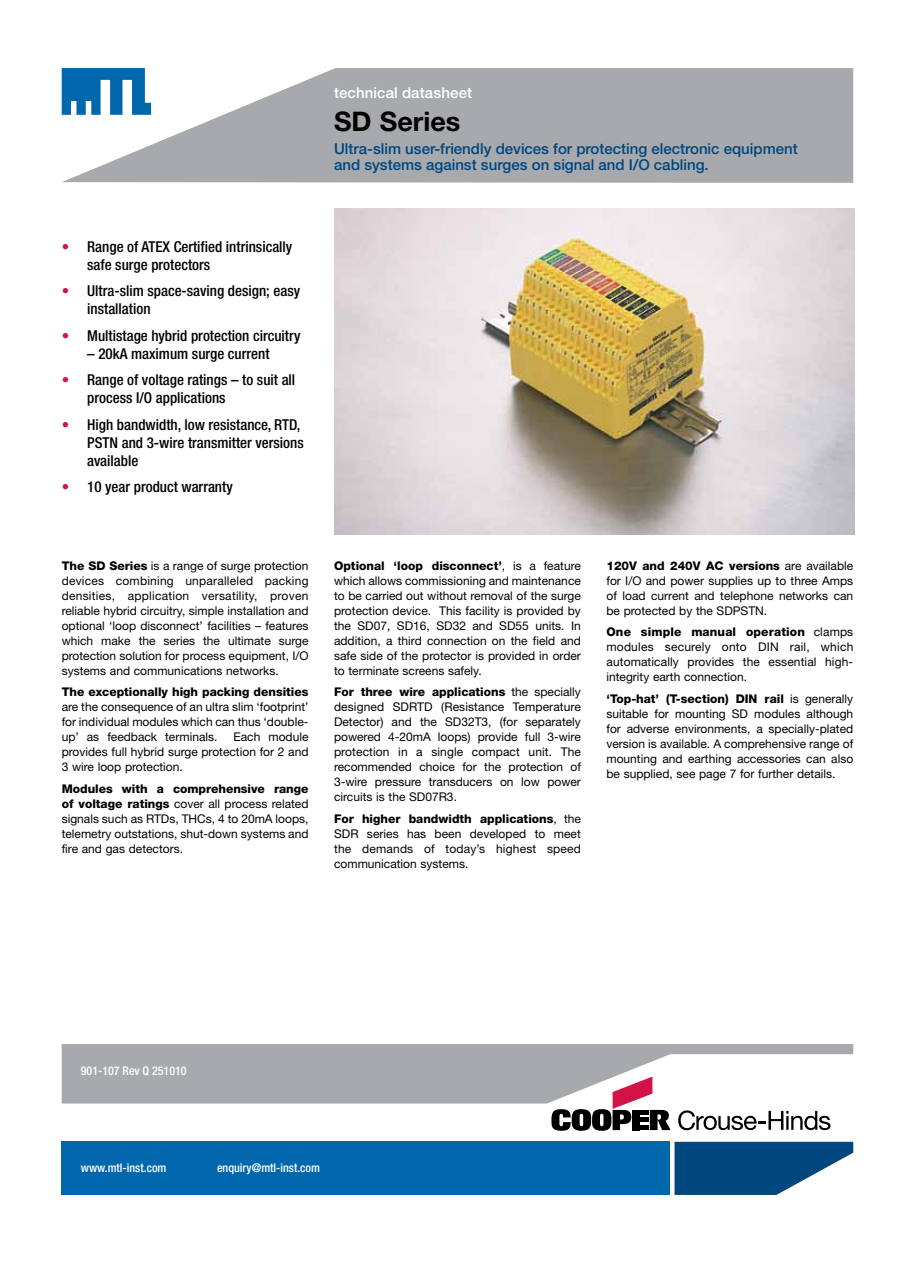
<style>
.page{position:relative;width:915px;height:1263px;background:#fff}
.page>*{position:absolute;margin:0;border:0;box-sizing:border-box;transform-origin:0 0}
.t1{font:700 27px "Helvetica Neue LT Pro";color:#000}
.t2{font:500 condensed 15px/18px "Helvetica Neue LT Pro";color:#000}
.t3{font:500 15px/16.5px "Helvetica Neue LT Pro";color:#00467f}
.t4{font:500 15px "Helvetica Neue LT Pro";letter-spacing:.01em;color:#fff}
.t5{font:12px/15px "Helvetica Neue LT Pro";color:#000;text-align:justify}
.t6{font:500 condensed 12px "Helvetica Neue LT Pro";color:#fff}
.t7{font:800 12px "Helvetica Neue LT Pro";color:#000}
.s1{color:#d31245}
.s2{font-weight:800}
</style>
<div class="page">
<svg style="left:62px;top:68px;width:791px;height:115px;background:#b2b4b7"></svg>
<svg style="left:62px;top:68px;width:89px;height:47px"></svg>
<div style="left:62px;top:1142px;width:608px;height:53px;background:#0067ac"></div>
<svg style="left:674px;top:1142px;width:179px;height:53px"></svg>
<svg style="left:62px;top:1044px;width:791px;height:59px;fill:#a7a9ac"></svg>
<svg style="left:551px;top:1076px;width:119px;height:55px"></svg>
<svg style="left:678px;top:1110px;width:152px;height:20px"></svg>
<img style="left:334px;top:208px;width:519px;height:326px">
<p class="t4" style="left:334px;top:83px;width:139px">technical datasheet</p>
<h1 class="t1" style="left:334px;top:104px;width:128px">SD Series</h1>
<p class="t3" style="left:334px;top:140px;width:465px">Ultra-slim user-friendly devices for protecting electronic equipment and systems against surges on signal and I/O cabling.</p>
<p class="t2" style="left:87px;top:237px;width:206px;text-indent:-26px"><span class="s1">•</span> Range of ATEX Certified intrinsically safe surge protectors</p>
<p class="t2" style="left:87px;top:282px;width:214px;text-indent:-26px"><span class="s1">•</span> Ultra-slim space-saving design; easy installation</p>
<p class="t2" style="left:62px;top:326px;width:240px"><span class="s1">•</span> Multistage hybrid protection circuitry</p>
<p class="t2" style="left:87px;top:344px;width:184px">– 20kA maximum surge current</p>
<p class="t2" style="left:87px;top:371px;width:209px;text-indent:-26px"><span class="s1">•</span> Range of voltage ratings – to suit all process I/O applications</p>
<p class="t2" style="left:87px;top:415px;width:218px;text-indent:-26px"><span class="s1">•</span> High bandwidth, low resistance, RTD,<br>PSTN and 3-wire transmitter versions available</p>
<p class="t2" style="left:62px;top:478px;width:172px"><span class="s1">•</span> 10 year product warranty</p>
<p class="t5" style="left:62px;top:558px;width:248px"><span class="s2">The SD Series</span> is a range of surge protection devices combining unparalleled packing densities, application versatility, proven reliable hybrid circuitry, simple installation and optional ‘loop disconnect’ facilities – features which make the series the ultimate surge protection solution for process equipment, I/O systems and communications networks.</p>
<p class="t7" style="left:62px;top:685px;width:248px">The exceptionally high packing densities</p>
<p class="t5" style="left:62px;top:699px;width:248px">are the consequence of an ultra slim ‘footprint’ for individual modules which can thus ‘double&shy;up’ as feedback terminals.</p>
<p class="t5" style="left:62px;top:729px;width:248px;text-indent:172px">Each module provides full hybrid surge protection for 2 and 3 wire loop protection.</p>
<p class="t5" style="left:62px;top:781px;width:248px"><span class="s2">Modules with a comprehensive range of voltage ratings</span> cover all process related signals such as RTDs, THCs, 4 to 20mA loops, telemetry outstations, shut-down systems and fire and gas detectors.</p>
<p class="t5" style="left:334px;top:558px;width:248px"><span class="s2">Optional ‘loop disconnect’</span>, is a feature which allows commissioning and maintenance to be carried out without removal of the surge protection device. This facility is provided by the SD07, SD16, SD32 and SD55 units. In addition, a third connection on the field and safe side of the protector is provided in order to terminate screens safely.</p>
<p class="t5" style="left:334px;top:684px;width:248px"><span class="s2">For three wire applications</span> the specially designed SDRTD (Resistance Temperature Detector) and the SD32T3, (for separately powered 4-20mA loops) provide full 3-wire protection in a single compact unit. The recommended choice for the protection of 3-wire pressure transducers on low power circuits is the SD07R3.</p>
<p class="t5" style="left:334px;top:811px;width:248px"><span class="s2">For higher bandwidth applications</span>, the SDR series has been developed to meet the demands of today’s highest speed communication systems.</p>
<p class="t5" style="left:606px;top:558px;width:248px"><span class="s2">120V and 240V AC versions</span> are available for I/O and power supplies up to three Amps of load current and telephone networks can be protected by the SDPSTN.</p>
<p class="t5" style="left:606px;top:624px;width:248px"><span class="s2">One simple manual operation</span> clamps modules securely onto DIN rail, which automatically provides the essential high&shy;integrity earth connection.</p>
<p class="t5" style="left:606px;top:691px;width:248px"><span class="s2">‘Top-hat’ (T-section) DIN rail</span> is generally suitable for mounting SD modules although for adverse environments, a specially-plated version is available. A comprehensive range of mounting and earthing accessories can also be supplied, see page 7 for further details.</p>
<p class="t6" style="left:81px;top:1064px;width:107px">901-107 Rev Q 251010</p>
<p class="t6" style="left:81px;top:1160px;width:87px">www.mtl-inst.com</p>
<p class="t6" style="left:217px;top:1160px;width:104px">enquiry@mtl-inst.com</p>
</div>
